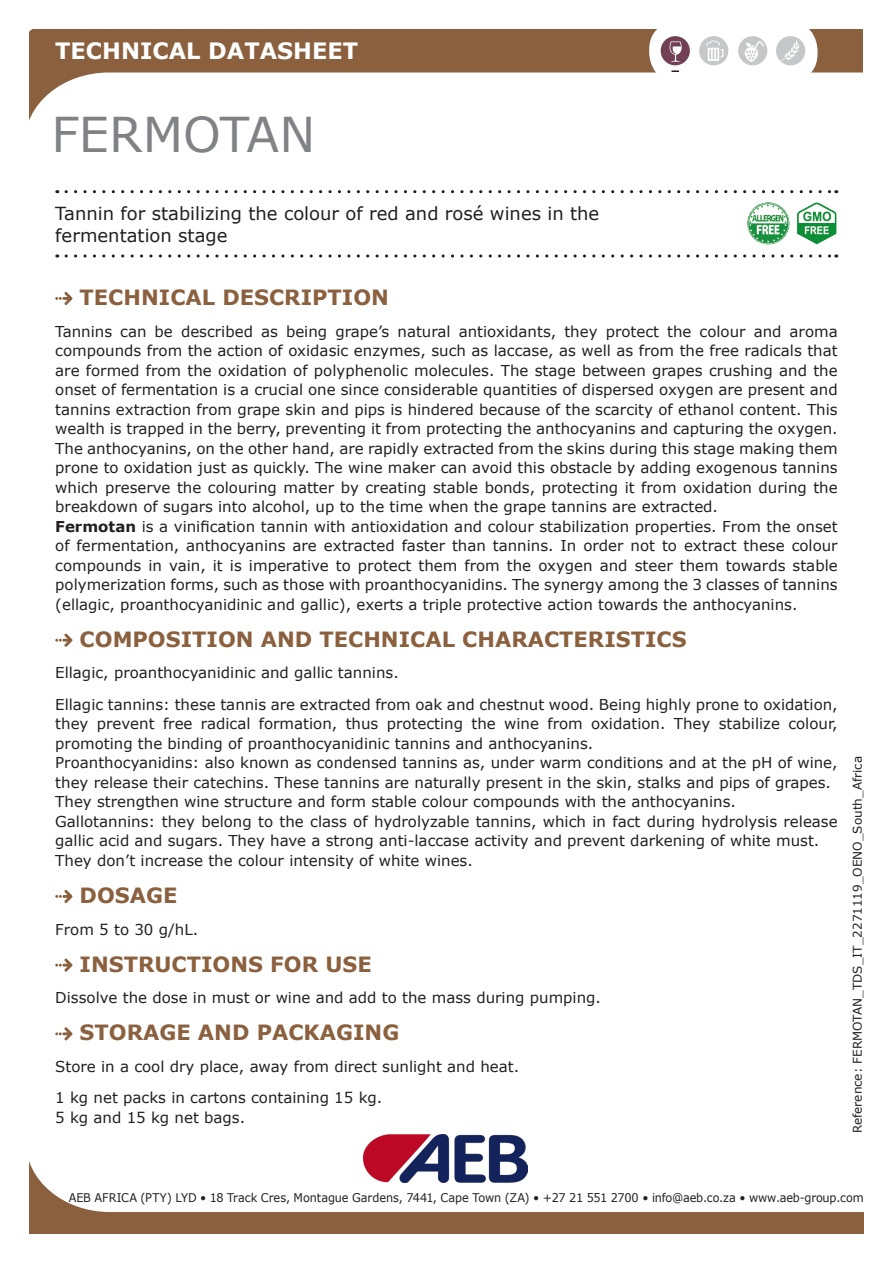
<style>
.page{position:relative;width:893px;height:1263px;background:#fff}
.page>*{position:absolute;margin:0;border:0;box-sizing:border-box;transform-origin:0 0}
.t1{font:48px "Verdana";color:#808285}
.t2{font:700 22.5px "Verdana";color:#fff}
.t3{font:700 21px "Verdana";color:#8b603e}
.t4{font:18px/21.6px "Verdana";color:#231f20}
.t5{font:15px/19.5px "Verdana";color:#231f20;text-align:justify}
.t6{font:12px "Verdana";letter-spacing:-.005em;color:#231f20;scale:.94 1}
.t7{font:12px "Verdana";letter-spacing:-.005em;color:#231f20}
.s1{font-weight:700}
</style>
<div class="page">
<svg style="left:30px;top:1164px;width:834px;height:69px"></svg>
<svg style="left:66px;top:190px;width:771px;height:3px"></svg>
<svg style="left:66px;top:254px;width:771px;height:4px"></svg>
<svg style="left:29px;top:30px;width:834px;height:91px"></svg>
<svg style="left:649px;top:21px;width:167px;height:61px"></svg>
<div style="left:650px;top:22px;width:167px;height:60px;background:#fff;border-radius:28px"></div>
<svg style="left:671px;top:70px;width:8px;height:2px"></svg>
<div style="left:776px;top:36px;width:29px;height:29px;background:#c6c7c8;border-radius:50%"></div>
<svg style="left:780px;top:40px;width:20px;height:21px"></svg>
<div style="left:738px;top:36px;width:29px;height:29px;background:#c6c7c8;border-radius:50%"></div>
<div style="left:661px;top:36px;width:29px;height:29px;background:#724053;border-radius:50%"></div>
<div style="left:699px;top:36px;width:29px;height:29px;background:#c6c7c8;border-radius:50%"></div>
<svg style="left:706px;top:40px;width:17px;height:21px"></svg>
<svg style="left:670px;top:41px;width:12px;height:21px"></svg>
<svg style="left:745px;top:41px;width:19px;height:21px"></svg>
<img style="left:363px;top:1134px;width:165px;height:48px">
<svg style="left:55px;top:292px;width:17px;height:13px"></svg>
<svg style="left:55px;top:634px;width:17px;height:13px"></svg>
<svg style="left:55px;top:890px;width:17px;height:13px"></svg>
<svg style="left:55px;top:958px;width:17px;height:14px"></svg>
<svg style="left:55px;top:1027px;width:17px;height:13px"></svg>
<img style="left:748px;top:202px;width:89px;height:43px">
<h2 class="t2" style="left:55px;top:35px;width:304px">TECHNICAL DATASHEET</h2>
<p class="t1" style="left:51px;top:102px;width:265px">FERMOTAN</p>
<p class="t4" style="left:55px;top:202px;width:546px">Tannin for stabilizing the colour of red and rosé wines in the fermentation stage</p>
<p class="t3" style="left:80px;top:282px;width:311px">TECHNICAL DESCRIPTION</p>
<p class="t5" style="left:55px;top:321px;width:784px">Tannins can be described as being grape’s natural antioxidants, they protect the colour and aroma compounds from the action of oxidasic enzymes, such as laccase, as well as from the free radicals that are formed from the oxidation of polyphenolic molecules. The stage between grapes crushing and the onset of fermentation is a crucial one since considerable quantities of dispersed oxygen are present and tannins extraction from grape skin and pips is hindered because of the scarcity of ethanol content. This wealth is trapped in the berry, preventing it from protecting the anthocyanins and capturing the oxygen.<br>The anthocyanins, on the other hand, are rapidly extracted from the skins during this stage making them prone to oxidation just as quickly. The wine maker can avoid this obstacle by adding exogenous tannins which preserve the colouring matter by creating stable bonds, protecting it from oxidation during the breakdown of sugars into alcohol, up to the time when the grape tannins are extracted.</p>
<p class="t5" style="left:55px;top:516px;width:784px"><span class="s1">Fermotan</span> is a vinification tannin with antioxidation and colour stabilization properties. From the onset of fermentation, anthocyanins are extracted faster than tannins. In order not to extract these colour compounds in vain, it is imperative to protect them from the oxygen and steer them towards stable polymerization forms, such as those with proanthocyanidins. The synergy among the 3 classes of tannins (ellagic, proanthocyanidinic and gallic), exerts a triple protective action towards the anthocyanins.</p>
<p class="t3" style="left:80px;top:624px;width:608px">COMPOSITION AND TECHNICAL CHARACTERISTICS</p>
<p class="t5" style="left:55px;top:663px;width:345px">Ellagic, proanthocyanidinic and gallic tannins.</p>
<p class="t5" style="left:55px;top:694px;width:784px">Ellagic tannins: these tannis are extracted from oak and chestnut wood. Being highly prone to oxidation, they prevent free radical formation, thus protecting the wine from oxidation. They stabilize colour, promoting the binding of proanthocyanidinic tannins and anthocyanins.</p>
<p class="t5" style="left:55px;top:753px;width:784px">Proanthocyanidins: also known as condensed tannins as, under warm conditions and at the pH of wine, they release their catechins. These tannins are naturally present in the skin, stalks and pips of grapes.</p>
<p class="t5" style="left:55px;top:792px;width:682px">They strengthen wine structure and form stable colour compounds with the anthocyanins.</p>
<p class="t5" style="left:55px;top:811px;width:784px">Gallotannins: they belong to the class of hydrolyzable tannins, which in fact during hydrolysis release gallic acid and sugars. They have a strong anti-laccase activity and prevent darkening of white must.</p>
<p class="t5" style="left:55px;top:850px;width:419px">They don’t increase the colour intensity of white wines.</p>
<p class="t3" style="left:80px;top:880px;width:99px">DOSAGE</p>
<p class="t5" style="left:55px;top:919px;width:144px">From 5 to 30 g/hL.</p>
<p class="t3" style="left:80px;top:949px;width:294px">INSTRUCTIONS FOR USE</p>
<p class="t5" style="left:55px;top:988px;width:547px">Dissolve the dose in must or wine and add to the mass during pumping.</p>
<p class="t3" style="left:80px;top:1018px;width:321px">STORAGE AND PACKAGING</p>
<p class="t5" style="left:55px;top:1056px;width:465px">Store in a cool dry place, away from direct sunlight and heat.</p>
<p class="t5" style="left:55px;top:1088px;width:329px">1 kg net packs in cartons containing 15 kg.</p>
<p class="t5" style="left:55px;top:1107px;width:191px">5 kg and 15 kg net bags.</p>
<p class="t7" style="left:849px;top:1133px;width:379px;rotate:-90deg">Reference: FERMOTAN_TDS_IT_2271119_OENO_South_Africa</p>
<p class="t6" style="left:69px;top:1189px;width:847px">AEB AFRICA (PTY) LYD • 18 Track Cres, Montague Gardens, 7441, Cape Town (ZA) • +27 21 551 2700 • info@aeb.co.za • www.aeb-group.com</p>
</div>
